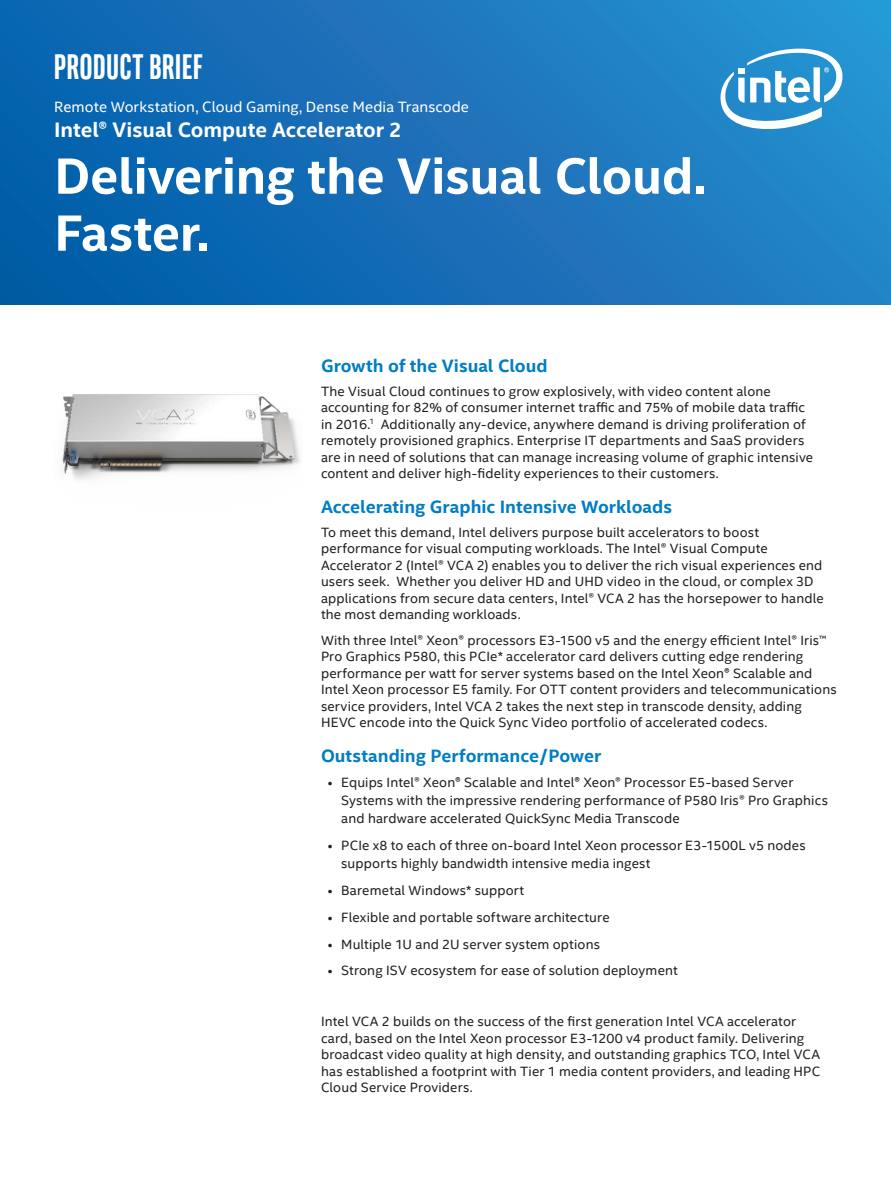
<style>
.page{position:relative;width:891px;height:1188px;background:#fff}
.page>*{position:absolute;margin:0;border:0;box-sizing:border-box;transform-origin:0 0}
.Main_Title{font:700 51px "Intel Clear";letter-spacing:-.01em;color:#fff}
.t1{font:700 36px "Intel Clear Pro";letter-spacing:.025em;color:#fff}
.ProdName_-_Product_N{font:700 21px "Intel Clear";letter-spacing:-.005em;color:#fff}
.CopyHeaderBlue{font:700 18px "Intel Clear";color:#007dc5}
.Mini_Header{font:15px "Intel Clear";letter-spacing:.005em;color:#fff}
.MainCopy___Caption{font:13.5px/16.5px "Intel Clear";letter-spacing:.01em;color:#231f20}
.s1{font-weight:700}
</style>
<div class="page">
<div style="left:0;top:0;width:891px;height:305px;background:linear-gradient(to right,#065da9,#298acb)"></div>
<img style="left:62px;top:394px;width:238px;height:86px">
<svg style="left:718px;top:42px;width:127px;height:90px"></svg>
<h2 class="t1" style="left:54px;top:44px;width:150px">PRODUCT BRIEF</h2>
<p class="Mini_Header" style="left:54px;top:98px;width:416px">Remote Workstation, Cloud Gaming, Dense Media Transcode</p>
<p class="ProdName_-_Product_N" style="left:54px;top:117px;width:349px">Intel® Visual Compute Accelerator 2</p>
<p class="Main_Title" style="left:54px;top:145px;width:654px">Delivering the Visual Cloud.</p>
<p class="Main_Title" style="left:54px;top:202px;width:157px">Faster.</p>
<p class="CopyHeaderBlue" style="left:321px;top:355px;width:228px">Growth of the Visual Cloud</p>
<p class="MainCopy___Caption" style="left:321px;top:383px;width:494px">The Visual Cloud continues to grow explosively, with video content alone accounting for 82% of consumer internet traffic and 75% of mobile data traffic in 2016.<sup>1</sup> Additionally any-device, anywhere demand is driving proliferation of remotely provisioned graphics. Enterprise IT departments and SaaS providers are in need of solutions that can manage increasing volume of graphic intensive content and deliver high-fidelity experiences to their customers.</p>
<p class="CopyHeaderBlue" style="left:321px;top:496px;width:353px">Accelerating Graphic Intensive Workloads</p>
<p class="MainCopy___Caption" style="left:321px;top:524px;width:504px">To meet this demand, Intel delivers purpose built accelerators to boost performance for visual computing workloads. The Intel® Visual Compute Accelerator 2 (Intel® VCA 2) enables you to deliver the rich visual experiences end users seek. Whether you deliver HD and UHD video in the cloud, or complex 3D applications from secure data centers, Intel® VCA 2 has the horsepower to handle the most demanding workloads.</p>
<p class="MainCopy___Caption" style="left:321px;top:632px;width:517px">With three Intel® Xeon® processors E3-1500 v5 and the energy efficient Intel® Iris™ Pro Graphics P580, this PCIe* accelerator card delivers cutting edge rendering performance per watt for server systems based on the Intel Xeon<span class="s1">®</span> Scalable and Intel Xeon processor E5 family. For OTT content providers and telecommunications service providers, Intel VCA 2 takes the next step in transcode density, adding HEVC encode into the Quick Sync Video portfolio of accelerated codecs.</p>
<p class="CopyHeaderBlue" style="left:321px;top:745px;width:282px">Outstanding Performance/Power</p>
<p class="MainCopy___Caption" style="left:341px;top:773px;width:488px;line-height:18px;text-indent:-14px">• Equips Intel® Xeon<span class="s1">®</span> Scalable and Intel<span class="s1">®</span> Xeon® Processor E5-based Server<br>Systems with the impressive rendering performance of P580 Iris® Pro Graphics and hardware accelerated QuickSync Media Transcode</p>
<p class="MainCopy___Caption" style="left:341px;top:836px;width:466px;line-height:18px;text-indent:-14px">• PCIe x8 to each of three on-board Intel Xeon processor E3-1500L v5 nodes supports highly bandwidth intensive media ingest</p>
<p class="MainCopy___Caption" style="left:328px;top:882px;width:198px">• Baremetal Windows* support</p>
<p class="MainCopy___Caption" style="left:328px;top:909px;width:283px">• Flexible and portable software architecture</p>
<p class="MainCopy___Caption" style="left:328px;top:936px;width:274px">• Multiple 1U and 2U server system options</p>
<p class="MainCopy___Caption" style="left:328px;top:963px;width:352px">• Strong ISV ecosystem for ease of solution deployment</p>
<p class="MainCopy___Caption" style="left:321px;top:1014px;width:501px">Intel VCA 2 builds on the success of the first generation Intel VCA accelerator card, based on the Intel Xeon processor E3-1200 v4 product family. Delivering broadcast video quality at high density, and outstanding graphics TCO, Intel VCA has established a footprint with Tier 1 media content providers, and leading HPC Cloud Service Providers.</p>
</div>
